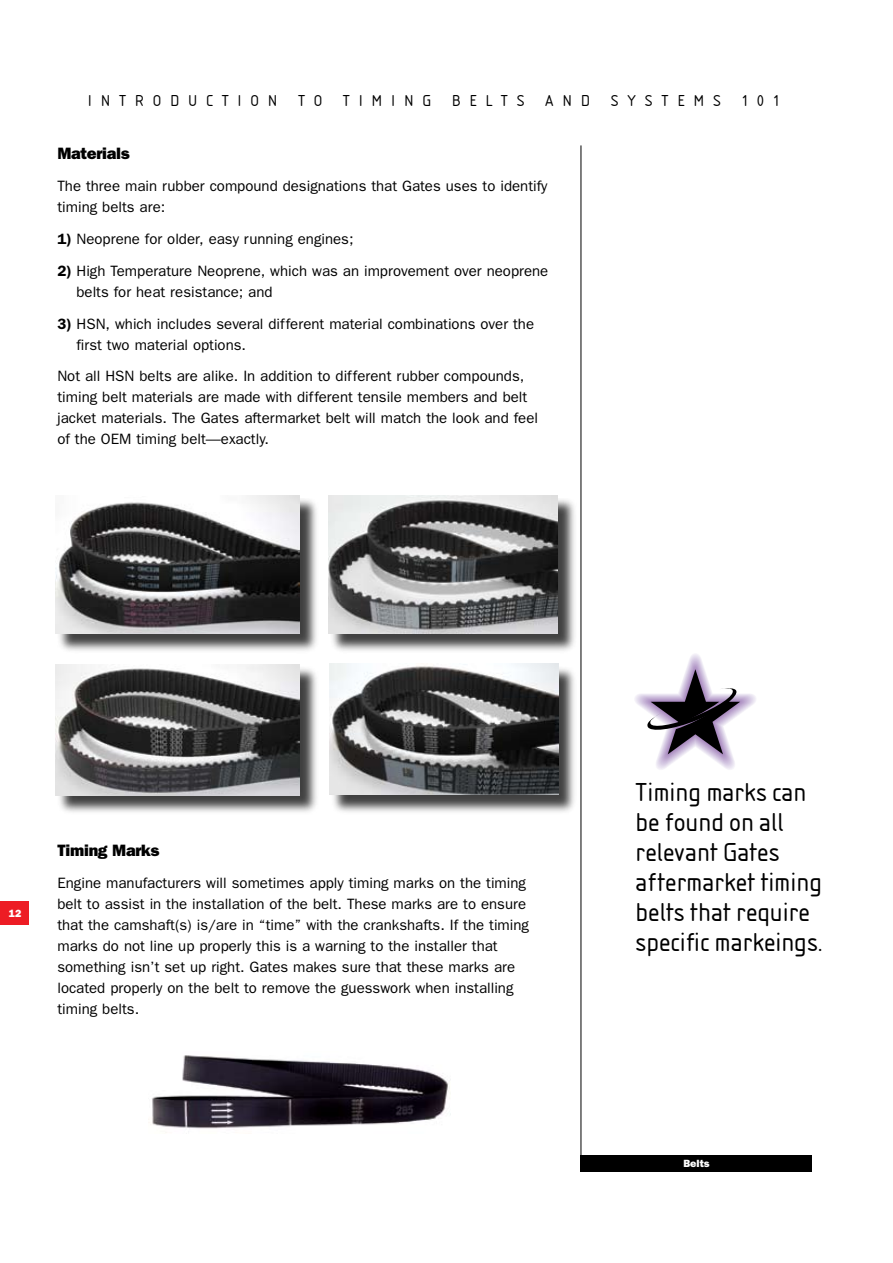
<style>
.page{position:relative;width:893px;height:1263px;background:#fff}
.page>*{position:absolute;margin:0;border:0;box-sizing:border-box;transform-origin:0 0}
.t1{font:27px/30px "Isonorm D";color:#000}
.t2{font:16.5px "Isonorm D";letter-spacing:.53em;color:#000}
.t3{font:800 16.5px "Franklin Gothic";letter-spacing:-.02em;color:#000}
.t4{font:15px/21px "Franklin Gothic";color:#000}
.t5{font:800 10.5px "Franklin Gothic";color:#fff}
.s1{font-weight:600}
</style>
<div class="page">
<hr style="left:581px;top:145px;width:1px;height:1025px;background:#000">
<div style="left:0;top:901px;width:29px;height:24px;background:#ed1c24"></div>
<div style="left:581px;top:1155px;width:231px;height:16px;background:#000"></div>
<div style="left:58px;top:498px;width:261px;height:155px;background:#000;opacity:.75"></div>
<img style="left:56px;top:495px;width:244px;height:139px">
<div style="left:58px;top:666px;width:261px;height:149px;background:#000;opacity:.75"></div>
<img style="left:56px;top:664px;width:244px;height:131px">
<div style="left:330px;top:498px;width:247px;height:155px;background:#000;opacity:.75"></div>
<img style="left:328px;top:495px;width:230px;height:139px">
<div style="left:332px;top:666px;width:246px;height:149px;background:#000;opacity:.75"></div>
<img style="left:329px;top:664px;width:229px;height:131px">
<img style="left:152px;top:1055px;width:298px;height:78px">
<svg style="left:635px;top:654px;width:121px;height:116px"></svg>
<p class="t2" style="left:88px;top:91px;width:191px">introduction</p>
<p class="t2" style="left:298px;top:91px;width:26px">t o</p>
<p class="t2" style="left:343px;top:91px;width:90px">timing</p>
<p class="t2" style="left:452px;top:91px;width:74px">Belts</p>
<p class="t2" style="left:545px;top:91px;width:46px">and</p>
<p class="t2" style="left:611px;top:91px;width:112px">systems</p>
<p class="t2" style="left:742px;top:91px;width:40px">101</p>
<p class="t3" style="left:57px;top:144px;width:74px">Materials</p>
<p class="t4" style="left:57px;top:176px;width:492px">The three main rubber compound designations that Gates uses to identify timing belts are:</p>
<p class="t4" style="left:57px;top:228px;width:298px"><span class="s1">1)</span> Neoprene for older, easy running engines;</p>
<p class="t4" style="left:76px;top:260px;width:473px;text-indent:-19px"><span class="s1">2)</span> High Temperature Neoprene, which was an improvement over neoprene belts for heat resistance; and</p>
<p class="t4" style="left:76px;top:313px;width:459px;text-indent:-19px"><span class="s1">3)</span> HSN, which includes several different material combinations over the first two material options.</p>
<p class="t4" style="left:57px;top:366px;width:482px">Not all HSN belts are alike. In addition to different rubber compounds, timing belt materials are made with different tensile members and belt jacket materials. The Gates aftermarket belt will match the look and feel of the OEM timing belt—exactly.</p>
<p class="t5" style="left:9px;top:907px;width:7px">12</p>
<p class="t3" style="left:57px;top:840px;width:104px">Timing Marks</p>
<p class="t4" style="left:57px;top:872px;width:473px">Engine manufacturers will sometimes apply timing marks on the timing belt to assist in the installation of the belt. These marks are to ensure that the camshaft(s) is/are in “time” with the crankshafts. If the timing marks do not line up properly this is a warning to the installer that something isn’t set up right. Gates makes sure that these marks are located properly on the belt to remove the guesswork when installing timing belts.</p>
<h1 class="t1" style="left:636px;top:776px;width:189px">Timing marks can be found on all relevant Gates aftermarket timing belts that require specific markeings.</h1>
<p class="t5" style="left:683px;top:1157px;width:28px">Belts</p>
</div>
